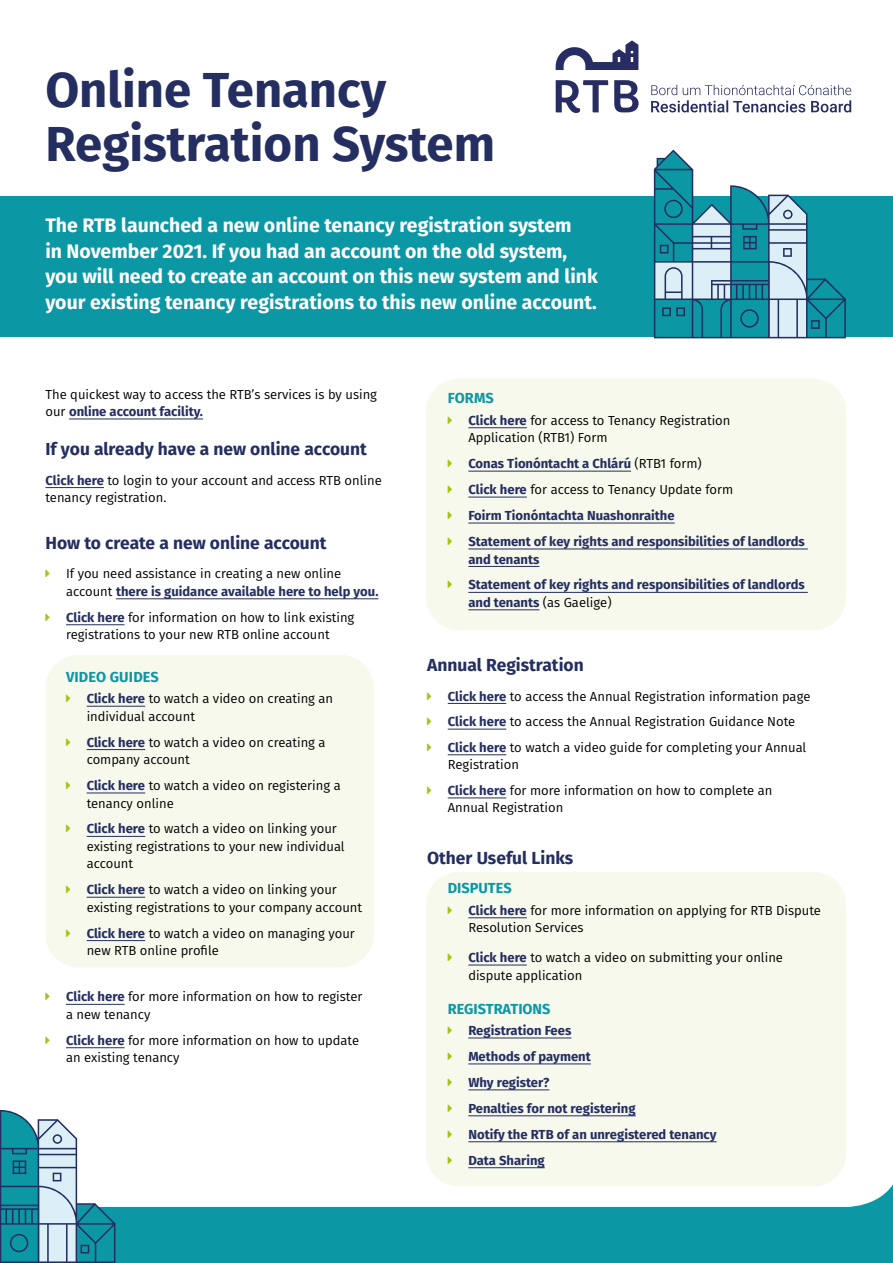
<style>
.page{position:relative;width:893px;height:1263px;background:#fff}
.page>*{position:absolute;margin:0;border:0;box-sizing:border-box;transform-origin:0 0}
.Paragraph_Style_2{font:700 49.2px/54.2px "Fira Sans";color:#242e60}
.Paragraph_Style_2-2{font:700 19.5px/25.5px "Fira Sans";color:#fff}
.t1{font:700 17.4px "Fira Sans";color:#242e60}
.t2{font:700 14.55px "Fira Sans";color:#0c97a4}
.t3{font:13.05px/17.4px "Fira Sans";color:#000}
.t4{font:700 13.05px/17.4px "Fira Sans";color:#242e60}
.s1{font-weight:700;color:#242e60}
.s2{font-weight:400;color:#000}
</style>
<div class="page">
<div style="left:426px;top:378px;width:420px;height:252px;background:#f7f9ed;border-radius:33px"></div>
<div style="left:45px;top:655px;width:329px;height:312px;background:#f7f9ed;border-radius:33px"></div>
<div style="left:0;top:1166px;width:893px;height:97px;background:#0c97a4"></div>
<div style="left:116px;top:1159px;width:777px;height:48px;background:#fff"></div>
<div style="left:0;top:196px;width:893px;height:141px;background:#0c97a4"></div>
<svg style="left:556px;top:80px;width:52px;height:33px"></svg>
<svg style="left:614px;top:80px;width:25px;height:32px"></svg>
<svg style="left:556px;top:40px;width:82px;height:30px"></svg>
<svg style="left:651px;top:85px;width:200px;height:27px"></svg>
<hr style="left:69px;top:419px;width:134px;height:1px;background:#242e60">
<hr style="left:45px;top:487px;width:59px;height:1px;background:#242e60">
<hr style="left:116px;top:598px;width:262px;height:1px;background:#242e60">
<hr style="left:66px;top:624px;width:59px;height:1px;background:#242e60">
<hr style="left:87px;top:706px;width:58px;height:1px;background:#242e60">
<hr style="left:87px;top:749px;width:58px;height:1px;background:#242e60">
<hr style="left:87px;top:793px;width:58px;height:1px;background:#242e60">
<hr style="left:87px;top:836px;width:58px;height:1px;background:#242e60">
<hr style="left:87px;top:897px;width:58px;height:1px;background:#242e60">
<hr style="left:87px;top:940px;width:58px;height:1px;background:#242e60">
<hr style="left:66px;top:1004px;width:59px;height:1px;background:#242e60">
<hr style="left:66px;top:1047px;width:59px;height:1px;background:#242e60">
<svg style="left:654px;top:150px;width:192px;height:188px"></svg>
<svg style="left:0;top:1110px;width:116px;height:153px"></svg>
<div style="left:426px;top:872px;width:420px;height:314px;background:#f7f9ed;border-radius:33px"></div>
<hr style="left:468px;top:427px;width:59px;height:1px;background:#242e60">
<hr style="left:468px;top:471px;width:163px;height:1px;background:#242e60">
<hr style="left:468px;top:497px;width:59px;height:1px;background:#242e60">
<hr style="left:468px;top:523px;width:207px;height:1px;background:#242e60">
<hr style="left:468px;top:549px;width:340px;height:1px;background:#242e60">
<hr style="left:468px;top:566px;width:71px;height:1px;background:#242e60">
<hr style="left:468px;top:592px;width:340px;height:1px;background:#242e60">
<hr style="left:468px;top:609px;width:71px;height:1px;background:#242e60">
<hr style="left:448px;top:703px;width:58px;height:1px;background:#242e60">
<hr style="left:448px;top:729px;width:58px;height:1px;background:#242e60">
<hr style="left:448px;top:754px;width:58px;height:1px;background:#242e60">
<hr style="left:448px;top:798px;width:58px;height:1px;background:#242e60">
<hr style="left:468px;top:917px;width:59px;height:1px;background:#242e60">
<hr style="left:468px;top:965px;width:59px;height:1px;background:#242e60">
<hr style="left:468px;top:1038px;width:103px;height:1px;background:#242e60">
<hr style="left:468px;top:1063px;width:123px;height:1px;background:#242e60">
<hr style="left:468px;top:1089px;width:81px;height:1px;background:#242e60">
<hr style="left:468px;top:1115px;width:168px;height:1px;background:#242e60">
<hr style="left:468px;top:1141px;width:249px;height:1px;background:#242e60">
<hr style="left:468px;top:1167px;width:77px;height:1px;background:#242e60">
<p class="Paragraph_Style_2" style="left:45px;top:59px;width:451px">Online Tenancy<br>Registration System</p>
<p class="Paragraph_Style_2-2" style="left:45px;top:211px;width:554px">The RTB launched a new online tenancy registration system<br>in November 2021. If you had an account on the old system, you will need to create an account on this new system and link your existing tenancy registrations to this new online account.</p>
<p class="t3" style="left:45px;top:385px;width:333px">The quickest way to access the RTB’s services is by using our <span class="s1">online account facility.</span></p>
<p class="t1" style="left:45px;top:434px;width:323px">If you already have a new online account</p>
<p class="t3" style="left:45px;top:471px;width:338px"><span class="s1">Click here</span> to login to your account and access RTB online tenancy registration.</p>
<p class="t1" style="left:45px;top:528px;width:283px">How to create a new online account</p>
<p class="t3" style="left:66px;top:565px;width:314px">If you need assistance in creating a new online account <span class="s1">there is guidance available here to help you.</span></p>
<p class="t3" style="left:66px;top:608px;width:290px"><span class="s1">Click here</span> for information on how to link existing registrations to your new RTB online account</p>
<p class="t2" style="left:66px;top:664px;width:94px">VIDEO GUIDES</p>
<p class="t3" style="left:87px;top:690px;width:248px"><span class="s1">Click here</span> to watch a video on creating an individual account</p>
<p class="t3" style="left:87px;top:733px;width:240px"><span class="s1">Click here</span> to watch a video on creating a company account</p>
<p class="t3" style="left:87px;top:776px;width:256px"><span class="s1">Click here</span> to watch a video on registering a tenancy online</p>
<p class="t3" style="left:87px;top:820px;width:260px"><span class="s1">Click here</span> to watch a video on linking your existing registrations to your new individual account</p>
<p class="t3" style="left:87px;top:881px;width:277px"><span class="s1">Click here</span> to watch a video on linking your existing registrations to your company account</p>
<p class="t3" style="left:87px;top:924px;width:270px"><span class="s1">Click here</span> to watch a video on managing your new RTB online profile</p>
<p class="t3" style="left:66px;top:988px;width:298px"><span class="s1">Click here</span> for more information on how to register a new tenancy</p>
<p class="t3" style="left:66px;top:1031px;width:295px"><span class="s1">Click here</span> for more information on how to update an existing tenancy</p>
<p class="t2" style="left:448px;top:386px;width:47px">FORMS</p>
<p class="t3" style="left:468px;top:411px;width:264px"><span class="s1">Click here</span> for access to Tenancy Registration<br>Application (RTB1) Form</p>
<p class="t4" style="left:468px;top:454px;width:235px">Conas Tionóntacht a Chlárú <span class="s2">(RTB1 form)</span></p>
<p class="t3" style="left:468px;top:481px;width:266px"><span class="s1">Click here</span> for access to Tenancy Update form</p>
<p class="t4" style="left:468px;top:506px;width:208px">Foirm Tionóntachta Nuashonraithe</p>
<p class="t4" style="left:468px;top:532px;width:338px">Statement of key rights and responsibilities of landlords and tenants</p>
<p class="t4" style="left:468px;top:575px;width:338px">Statement of key rights and responsibilities of landlords and tenants <span class="s2">(as Gaelige)</span></p>
<p class="t1" style="left:427px;top:650px;width:158px">Annual Registration</p>
<p class="t3" style="left:448px;top:687px;width:364px"><span class="s1">Click here</span> to access the Annual Registration information page</p>
<p class="t3" style="left:448px;top:713px;width:349px"><span class="s1">Click here</span> to access the Annual Registration Guidance Note</p>
<p class="t3" style="left:448px;top:738px;width:360px"><span class="s1">Click here</span> to watch a video guide for completing your Annual<br>Registration</p>
<p class="t3" style="left:448px;top:781px;width:326px"><span class="s1">Click here</span> for more information on how to complete an<br>Annual Registration</p>
<p class="t1" style="left:427px;top:843px;width:148px">Other Useful Links</p>
<p class="t2" style="left:448px;top:876px;width:65px">DISPUTES</p>
<p class="t3" style="left:468px;top:901px;width:354px"><span class="s1">Click here</span> for more information on applying for RTB Dispute<br>Resolution Services</p>
<p class="t3" style="left:468px;top:948px;width:316px"><span class="s1">Click here</span> to watch a video on submitting your online dispute application</p>
<p class="t2" style="left:448px;top:996px;width:104px">REGISTRATIONS</p>
<p class="t4" style="left:468px;top:1021px;width:105px">Registration Fees</p>
<p class="t4" style="left:468px;top:1047px;width:124px">Methods of payment</p>
<p class="t4" style="left:468px;top:1073px;width:82px">Why register?</p>
<p class="t4" style="left:468px;top:1099px;width:169px">Penalties for not registering</p>
<p class="t4" style="left:468px;top:1125px;width:250px">Notify the RTB of an unregistered tenancy</p>
<p class="t4" style="left:468px;top:1151px;width:78px">Data Sharing</p>
</div>
